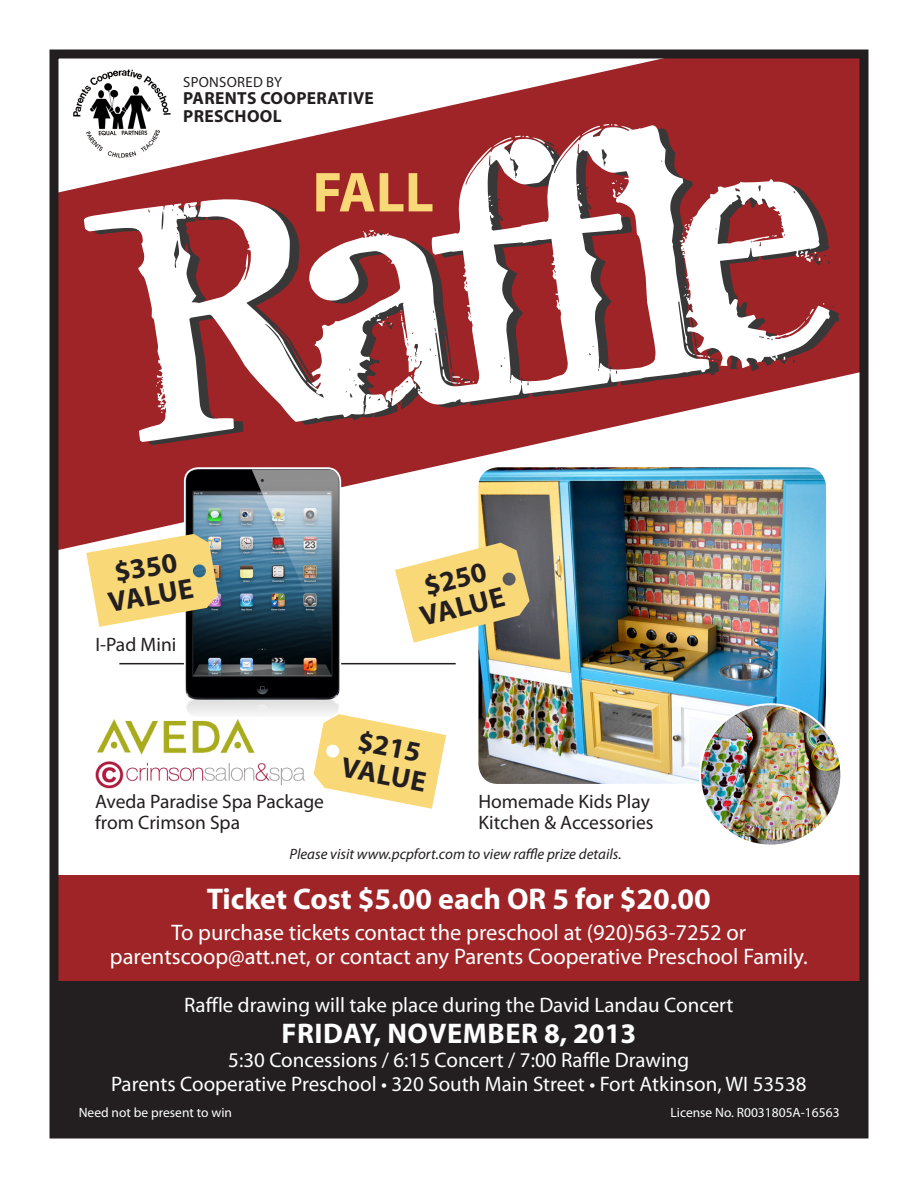
<style>
.page{position:relative;width:918px;height:1188px;background:#fff}
.page>*{position:absolute;margin:0;border:0;box-sizing:border-box;transform-origin:0 0}
.t1{font:299.25px "Supafly 36";color:#fff;scale:1.07 1}
.t2{font:700 56.7px "Myriad Pro";color:#f9d877}
.t3{font:700 30px "Myriad Pro";color:#fff}
.t4{font:700 28.5px/28.5px "Myriad Pro";color:#231f20;text-align:center}
.t5{font:700 28.5px "Myriad Pro";letter-spacing:.02em;color:#fff}
.t6{font:22.5px/24px "Myriad Pro";color:#fff;text-align:center}
.t7{font:21px "Myriad Pro";color:#fff}
.t8{font:19.5px/21px "Myriad Pro";color:#231f20}
.t9{font:700 17.55px/17.5px "Myriad Pro";letter-spacing:.02em;color:#231f20}
.t10{font:italic 15px "Myriad Pro";color:#231f20}
.t11{font:14.7px "Myriad Pro";letter-spacing:.02em;color:#231f20}
.t12{font:13.5px "Myriad Pro";color:#fff}
</style>
<div class="page">
<div style="left:53px;top:976px;width:810px;height:158px;background:#231f20"></div>
<svg style="left:49px;top:49px;width:820px;height:514px;fill:#9e2427"></svg>
<hr style="left:119px;top:663px;width:337px;height:1px;background:#231f20">
<div style="left:52px;top:875px;width:815px;height:106px;background:#9e2427"></div>
<img style="left:478px;top:467px;width:348px;height:317px">
<img style="left:700px;top:705px;width:139px;height:139px">
<svg style="left:395px;top:543px;width:135px;height:100px"></svg>
<img style="left:185px;top:468px;width:155px;height:247px">
<div style="left:184px;top:467px;width:157px;height:252px;border:2px solid #fff;border-radius:13px"></div>
<img style="left:97px;top:720px;width:158px;height:35px">
<img style="left:95px;top:761px;width:211px;height:28px">
<svg style="left:314px;top:714px;width:132px;height:95px"></svg>
<div style="left:0;top:114px;width:52px;height:566px;background:#fff"></div>
<div style="left:864px;top:0;width:54px;height:513px;background:#fff"></div>
<div style="left:325px;top:0;width:566px;height:52px;background:#fff"></div>
<svg style="left:86px;top:534px;width:132px;height:93px"></svg>
<div style="left:68px;top:62px;width:107px;height:107px;background:#fff;border-radius:50%"></div>
<img style="left:69px;top:63px;width:106px;height:99px">
<div style="left:50px;top:50px;width:818px;height:1088px;border:9px solid #231f20"></div>
<p class="t11" style="left:183px;top:73px;width:101px">SPONSORED BY</p>
<p class="t9" style="left:183px;top:89px;width:192px">PARENTS COOPERATIVE<br>PRESCHOOL</p>
<p class="t1" style="left:113px;top:142px;width:635px;rotate:-7deg">Raffle</p>
<p class="t2" style="left:312px;top:155px;width:123px">FALL</p>
<p class="t4" style="left:101px;top:560px;width:87px;rotate:-10deg">$350<br>VALUE</p>
<p class="t8" style="left:95px;top:633px;width:82px">I-Pad Mini</p>
<p class="t4" style="left:410px;top:574px;width:87px;rotate:-14deg">$250<br>VALUE</p>
<p class="t8" style="left:95px;top:790px;width:230px">Aveda Paradise Spa Package from Crimson Spa</p>
<p class="t4" style="left:350px;top:723px;width:87px;rotate:11deg">$215<br>VALUE</p>
<p class="t8" style="left:478px;top:791px;width:177px">Homemade Kids Play<br>Kitchen &amp; Accessories</p>
<p class="t10" style="left:290px;top:845px;width:333px">Please visit www.pcpfort.com to view raffle prize details.</p>
<p class="t3" style="left:207px;top:880px;width:506px">Ticket Cost $5.00 each OR 5 for $20.00</p>
<p class="t6" style="left:110px;top:920px;width:699px">To purchase tickets contact the preschool at (920)563-7252 or parentscoop@att.net, or contact any Parents Cooperative Preschool Family.</p>
<p class="t7" style="left:184px;top:992px;width:551px">Raffle drawing will take place during the David Landau Concert</p>
<p class="t5" style="left:282px;top:1015px;width:356px">FRIDAY, NOVEMBER 8, 2013</p>
<p class="t7" style="left:228px;top:1047px;width:463px">5:30 Concessions / 6:15 Concert / 7:00 Raffle Drawing</p>
<p class="t7" style="left:111px;top:1071px;width:697px">Parents Cooperative Preschool • 320 South Main Street • Fort Atkinson, WI 53538</p>
<p class="t12" style="left:79px;top:1104px;width:155px">Need not be present to win</p>
<p class="t12" style="left:671px;top:1104px;width:171px">License No. R0031805A-16563</p>
</div>
